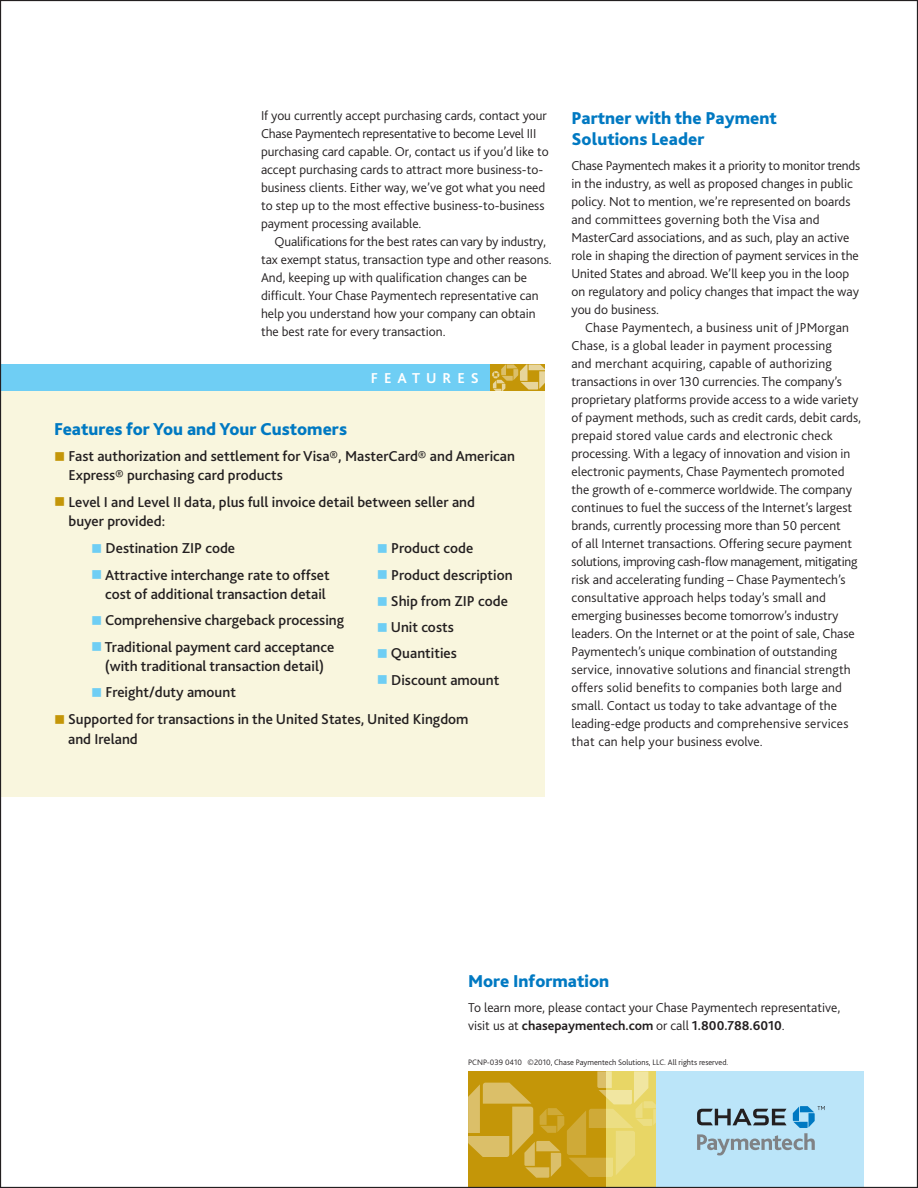
<style>
.page{position:relative;width:918px;height:1188px;background:#fff}
.page>*{position:absolute;margin:0;border:0;box-sizing:border-box;transform-origin:0 0}
.t1{font:800 18px/21px "Bliss 2";color:#0079c2}
.t2{font:500 15px/19.5px "Bliss 2";color:#231f20}
.t3{font:700 15px "Bliss 2";letter-spacing:.4em;color:#fff}
.t4{font:300 13.5px/18px "Bliss 2";color:#231f20}
.t5{font:300 8.25px "Bliss 2";color:#231f20}
.s1{color:#c49608}
.s2{color:#6fcef4}
.s3{font-weight:700}
</style>
<div class="page">
<div style="left:0;top:391px;width:544px;height:405px;background:#f9f6de"></div>
<div style="left:606px;top:1071px;width:51px;height:117px;background:#e8d665"></div>
<div style="left:468px;top:1071px;width:138px;height:117px;background:#c49608"></div>
<svg style="left:468px;top:1071px;width:189px;height:107px"></svg>
<div style="left:657px;top:1071px;width:207px;height:117px;background:#bbe5f9"></div>
<svg style="left:697px;top:1106px;width:128px;height:49px"></svg>
<div style="left:0;top:364px;width:490px;height:27px;background:#6fcef4"></div>
<div style="left:490px;top:365px;width:54px;height:26px;background:#c49608"></div>
<svg style="left:492px;top:365px;width:53px;height:26px"></svg>
<p class="t4" style="left:261px;top:106px;width:289px">If you currently accept purchasing cards, contact your Chase Paymentech representative to become Level III purchasing card capable. Or, contact us if you’d like to accept purchasing cards to attract more business-to&shy;business clients. Either way, we’ve got what you need to step up to the most effective business-to-business payment processing available.</p>
<p class="t4" style="left:261px;top:232px;width:292px;text-indent:14px">Qualifications for the best rates can vary by industry, tax exempt status, transaction type and other reasons.<br>And, keeping up with qualification changes can be difficult. Your Chase Paymentech representative can help you understand how your company can obtain the best rate for every transaction.</p>
<p class="t3" style="left:371px;top:369px;width:110px">FEATURES</p>
<p class="t1" style="left:54px;top:418px;width:295px">Features for You and Your Customers</p>
<p class="t2" style="left:68px;top:446px;width:448px;text-indent:-14px"><span class="s1">■</span> Fast authorization and settlement for Visa®, MasterCard® and American<br>Express® purchasing card products</p>
<p class="t2" style="left:68px;top:492px;width:408px;text-indent:-14px"><span class="s1">■</span> Level I and Level II data, plus full invoice detail between seller and buyer provided:</p>
<p class="t2" style="left:91px;top:538px;width:146px"><span class="s2">■</span> Destination ZIP code</p>
<p class="t2" style="left:91px;top:565px;width:240px;text-align:right"><span class="s2">■</span> Attractive interchange rate to offset cost of additional transaction detail</p>
<p class="t2" style="left:91px;top:610px;width:255px"><span class="s2">■</span> Comprehensive chargeback processing</p>
<p class="t2" style="left:91px;top:637px;width:245px;text-align:center"><span class="s2">■</span> Traditional payment card acceptance (with traditional transaction detail)</p>
<p class="t2" style="left:91px;top:682px;width:146px"><span class="s2">■</span> Freight/duty amount</p>
<p class="t2" style="left:377px;top:538px;width:98px"><span class="s2">■</span> Product code</p>
<p class="t2" style="left:377px;top:565px;width:137px"><span class="s2">■</span> Product description</p>
<p class="t2" style="left:377px;top:591px;width:133px"><span class="s2">■</span> Ship from ZIP code</p>
<p class="t2" style="left:377px;top:617px;width:79px"><span class="s2">■</span> Unit costs</p>
<p class="t2" style="left:377px;top:643px;width:82px"><span class="s2">■</span> Quantities</p>
<p class="t2" style="left:377px;top:670px;width:124px"><span class="s2">■</span> Discount amount</p>
<p class="t2" style="left:68px;top:709px;width:402px;text-indent:-14px"><span class="s1">■</span> Supported for transactions in the United States, United Kingdom and Ireland</p>
<p class="t1" style="left:572px;top:107px;width:207px">Partner with the Payment<br>Solutions Leader</p>
<p class="t4" style="left:572px;top:156px;width:290px">Chase Paymentech makes it a priority to monitor trends in the industry, as well as proposed changes in public policy. Not to mention, we’re represented on boards and committees governing both the Visa and MasterCard associations, and as such, play an active role in shaping the direction of payment services in the United States and abroad. We’ll keep you in the loop on regulatory and policy changes that impact the way you do business.</p>
<p class="t4" style="left:572px;top:318px;width:291px;text-indent:14px">Chase Paymentech, a business unit of JPMorgan Chase, is a global leader in payment processing<br>and merchant acquiring, capable of authorizing transactions in over 130 currencies. The company’s proprietary platforms provide access to a wide variety of payment methods, such as credit cards, debit cards, prepaid stored value cards and electronic check processing. With a legacy of innovation and vision in electronic payments, Chase Paymentech promoted the growth of e-commerce worldwide. The company continues to fuel the success of the Internet’s largest brands, currently processing more than 50 percent<br>of all Internet transactions. Offering secure payment solutions, improving cash-flow management, mitigating risk and accelerating funding – Chase Paymentech’s consultative approach helps today’s small and emerging businesses become tomorrow’s industry leaders. On the Internet or at the point of sale, Chase Paymentech’s unique combination of outstanding service, innovative solutions and financial strength offers solid benefits to companies both large and small. Contact us today to take advantage of the leading-edge products and comprehensive services that can help your business evolve.</p>
<p class="t1" style="left:468px;top:970px;width:143px">More Information</p>
<p class="t4" style="left:468px;top:998px;width:374px">To learn more, please contact your Chase Paymentech representative, visit us at <span class="s3">chasepaymentech.com</span> or call <span class="s3">1.800.788.6010</span>.</p>
<p class="t5" style="left:468px;top:1057px;width:262px">PCNP-039 0410 ©2010, Chase Paymentech Solutions, LLC. All rights reserved.</p>
</div>
